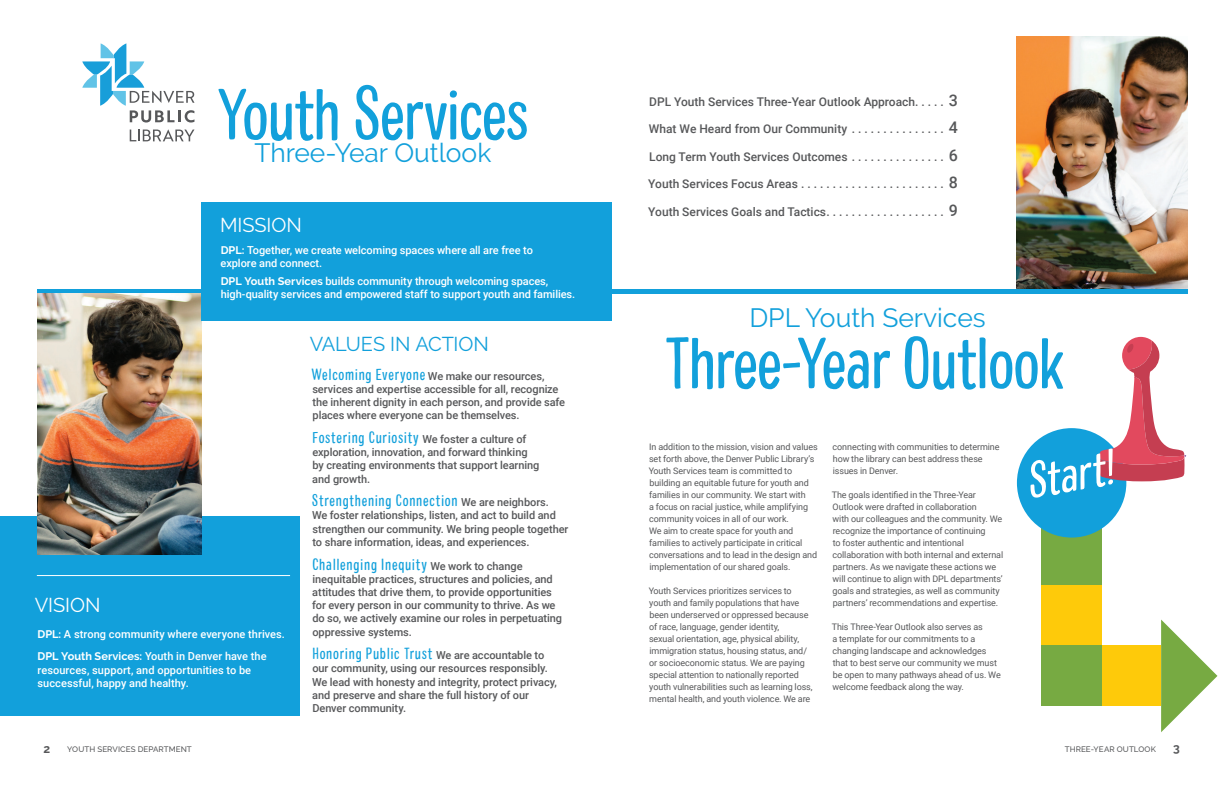
<style>
.page{position:relative;width:1224px;height:792px;background:#fff}
.page>*{position:absolute;margin:0;border:0;box-sizing:border-box;transform-origin:0 0}
.page_title-large{font:condensed 72px "Colby";letter-spacing:-.02em;color:#12a0db}
.page_title{font:condensed 72px "Colby";letter-spacing:-.025em;color:#12a0db}
.page_title-2{font:italic condensed 48.1px "Colby";color:#fff}
.t1{font:26.4px "Raleway";color:#12a0db}
.Page-Subtitle{font:20px "Raleway";letter-spacing:-.01em;color:#12a0db}
.Page-Subtitle-2{font:20px "Raleway";letter-spacing:-.005em;color:#fff}
.t2{font:condensed 16px "Colby";letter-spacing:.04em;color:#12a0db}
.Table_of_Contents{font:500 16px "Roboto";color:#57585a}
.Table_of_Contents-2{font:500 12px "Roboto";color:#57585a}
.t3{font:700 12px "Raleway";color:#57585a}
.t4{font:500 11px/13.2px "Roboto";letter-spacing:-.005em;color:#57585a}
.t5{font:500 11px/13.2px "Roboto";letter-spacing:-.005em;color:#fff}
.Text{font:9px/12px "Roboto";letter-spacing:-.01em;color:#57585a}
.t6{font:500 8px "Raleway";letter-spacing:.01em;color:#57585a}
.s1{font-family:"Raleway";font-weight:700}
.s2{font-family:"Colby";font-weight:400;font-stretch:condensed;font-size:16px;color:#12a0db}
.s3{font-family:"Roboto";font-weight:500;font-stretch:normal;font-size:11px;color:#57585a}
.s4{font-size:16px}
</style>
<div class="page">
<div style="left:0;top:517px;width:300px;height:199px;background:#12a0db"></div>
<div style="left:37px;top:289px;width:1150px;height:5px;background:#12a0db"></div>
<hr style="left:37px;top:575px;width:253px;height:1px;background:#fff">
<img style="left:37px;top:294px;width:165px;height:261px">
<div style="left:201px;top:202px;width:411px;height:118px;background:#12a0db"></div>
<svg style="left:130px;top:129px;width:64px;height:12px"></svg>
<svg style="left:82px;top:43px;width:112px;height:80px"></svg>
<div style="left:1041px;top:525px;width:61px;height:60px;background:#77aa42"></div>
<div style="left:1017px;top:428px;width:109px;height:110px;background:#12a0db;border-radius:50%"></div>
<svg style="left:1099px;top:337px;width:87px;height:144px"></svg>
<div style="left:1041px;top:585px;width:61px;height:61px;background:#feca0a"></div>
<div style="left:1101px;top:646px;width:60px;height:60px;background:#feca0a"></div>
<div style="left:1041px;top:646px;width:61px;height:60px;background:#77aa42"></div>
<img style="left:1017px;top:37px;width:170px;height:252px">
<svg style="left:1161px;top:620px;width:56px;height:112px"></svg>
<p class="page_title" style="left:217px;top:71px;width:313px">Youth Services</p>
<p class="t1" style="left:254px;top:138px;width:238px">Three-Year Outlook</p>
<p class="Page-Subtitle-2" style="left:220px;top:213px;width:83px">MISSION</p>
<p class="t5" style="left:221px;top:243px;width:314px"><span class="s1">DPL:</span> Together, we create welcoming spaces where all are free to explore and connect.</p>
<p class="t5" style="left:221px;top:274px;width:356px"><span class="s1">DPL Youth Services</span> builds community through welcoming spaces, high-quality services and empowered staff to support youth and families.</p>
<p class="Page-Subtitle-2" style="left:35px;top:593px;width:67px">VISION</p>
<p class="t5" style="left:37px;top:627px;width:249px"><span class="s1">DPL:</span> A strong community where everyone thrives.</p>
<p class="t5" style="left:37px;top:650px;width:231px"><span class="s1">DPL Youth Services:</span> Youth in Denver have the resources, support, and opportunities to be successful, happy and healthy.</p>
<p class="Page-Subtitle" style="left:310px;top:333px;width:181px">VALUES IN ACTION</p>
<p class="t4" style="left:312px;top:369px;width:255px"><span class="s2">Welcoming Everyone</span> We make our resources, services and expertise accessible for all, recognize the inherent dignity in each person, and provide safe places where everyone can be themselves.</p>
<p class="t2" style="left:312px;top:428px;width:215px">Fostering Curiosity <span class="s3">We foster a culture of</span></p>
<p class="t4" style="left:312px;top:445px;width:229px">exploration, innovation, and forward thinking by creating environments that support learning and growth.</p>
<p class="t2" style="left:312px;top:491px;width:238px">Strengthening Connection <span class="s3">We are neighbors.</span></p>
<p class="t4" style="left:312px;top:509px;width:258px">We foster relationships, listen, and act to build and strengthen our community. We bring people together to share information, ideas, and experiences.</p>
<p class="t2" style="left:312px;top:554px;width:212px">Challenging Inequity <span class="s3">We work to change</span></p>
<p class="t4" style="left:312px;top:572px;width:251px">inequitable practices, structures and policies, and attitudes that drive them, to provide opportunities for every person in our community to thrive. As we do so, we actively examine our roles in perpetuating oppressive systems.</p>
<p class="t2" style="left:312px;top:644px;width:233px">Honoring Public Trust <span class="s3">We are accountable to</span></p>
<p class="t4" style="left:312px;top:662px;width:246px">our community, using our resources responsibly.<br>We lead with honesty and integrity, protect privacy, and preserve and share the full history of our Denver community.</p>
<p class="Table_of_Contents-2" style="left:649px;top:93px;width:310px">DPL Youth Services Three-Year Outlook Approach. . . . . <span class="s4">3</span></p>
<p class="Table_of_Contents-2" style="left:649px;top:121px;width:204px">What We Heard from Our Community................</p>
<p class="Table_of_Contents" style="left:949px;top:117px;width:11px">4</p>
<p class="Table_of_Contents-2" style="left:649px;top:148px;width:204px">Long Term Youth Services Outcomes................</p>
<p class="Table_of_Contents" style="left:949px;top:144px;width:11px">6</p>
<p class="Table_of_Contents-2" style="left:648px;top:176px;width:154px">Youth Services Focus Areas........................</p>
<p class="Table_of_Contents" style="left:949px;top:172px;width:11px">8</p>
<p class="Table_of_Contents-2" style="left:648px;top:203px;width:182px">Youth Services Goals and Tactics....................</p>
<p class="Table_of_Contents" style="left:949px;top:199px;width:11px">9</p>
<p class="t1" style="left:749px;top:303px;width:238px">DPL Youth Services</p>
<p class="page_title-large" style="left:665px;top:320px;width:402px">Three-Year Outlook</p>
<p class="Text" style="left:649px;top:440px;width:170px">In addition to the mission, vision and values set forth above, the Denver Public Library’s Youth Services team is committed to building an equitable future for youth and families in our community. We start with<br>a focus on racial justice, while amplifying community voices in all of our work.<br>We aim to create space for youth and families to actively participate in critical conversations and to lead in the design and implementation of our shared goals.</p>
<p class="Text" style="left:649px;top:584px;width:166px">Youth Services prioritizes services to youth and family populations that have been underserved or oppressed because of race, language, gender identity,<br>sexual orientation, age, physical ability, immigration status, housing status, and/ or socioeconomic status. We are paying special attention to nationally reported youth vulnerabilities such as learning loss, mental health, and youth violence. We are</p>
<p class="Text" style="left:833px;top:440px;width:169px">connecting with communities to determine how the library can best address these issues in Denver.</p>
<p class="Text" style="left:832px;top:488px;width:173px">The goals identified in the Three-Year Outlook were drafted in collaboration<br>with our colleagues and the community. We recognize the importance of continuing<br>to foster authentic and intentional collaboration with both internal and external partners. As we navigate these actions we will continue to align with DPL departments’ goals and strategies, as well as community partners’ recommendations and expertise.</p>
<p class="Text" style="left:832px;top:620px;width:171px">This Three-Year Outlook also serves as<br>a template for our commitments to a changing landscape and acknowledges that to best serve our community we must be open to many pathways ahead of us. We welcome feedback along the way.</p>
<p class="page_title-2" style="left:1020px;top:454px;width:90px;rotate:-10deg">Start!</p>
<h3 class="t3" style="left:44px;top:742px;width:8px">2</h3>
<p class="t6" style="left:67px;top:743px;width:126px">YOUTH SERVICES DEPARTMENT</p>
<p class="t6" style="left:1065px;top:743px;width:93px">THREE-YEAR OUTLOOK</p>
<h3 class="t3" style="left:1173px;top:741px;width:8px">3</h3>
</div>
